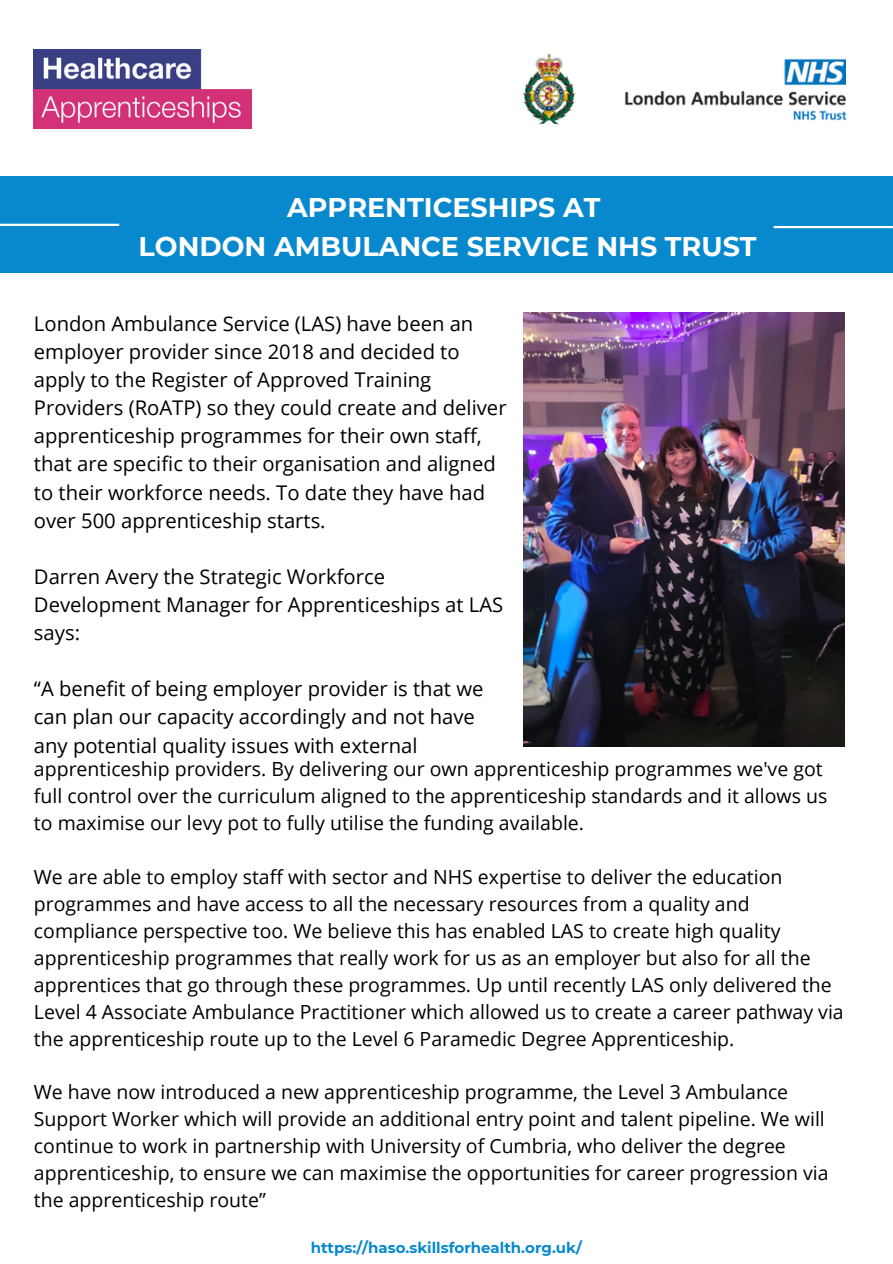
<style>
.page{position:relative;width:893px;height:1264px;background:#fff}
.page>*{position:absolute;margin:0;border:0;box-sizing:border-box;transform-origin:0 0}
.t1{font:700 27px "Montserrat";color:#fff}
.t2{font:20.25px/28px "Open Sans";color:#000}
.t3{font:19.5px/27px "Open Sans";color:#000}
.t4{font:700 15px "Montserrat";color:#0889ce}
</style>
<div class="page">
<img style="left:34px;top:50px;width:217px;height:79px">
<div style="left:0;top:177px;width:892px;height:96px;background:#0889ce"></div>
<hr style="left:0;top:224px;width:119px;height:2px;background:#fff">
<hr style="left:773px;top:226px;width:119px;height:2px;background:#fff">
<img style="left:523px;top:55px;width:322px;height:69px">
<img style="left:523px;top:312px;width:321px;height:434px">
<p class="t1" style="left:287px;top:191px;width:315px">APPRENTICESHIPS AT</p>
<p class="t1" style="left:139px;top:230px;width:619px">LONDON AMBULANCE SERVICE NHS TRUST</p>
<p class="t2" style="left:34px;top:309px;width:474px">London Ambulance Service (LAS) have been an employer provider since 2018 and decided to apply to the Register of Approved Training Providers (RoATP) so they could create and deliver apprenticeship programmes for their own staff, that are specific to their organisation and aligned to their workforce needs. To date they have had over 500 apprenticeship starts.</p>
<p class="t2" style="left:34px;top:562px;width:471px">Darren Avery the Strategic Workforce<br>Development Manager for Apprenticeships at LAS says:</p>
<p class="t2" style="left:34px;top:674px;width:451px">“A benefit of being employer provider is that we can plan our capacity accordingly and not have any potential quality issues with external</p>
<p class="t3" style="left:34px;top:754px;width:794px">apprenticeship providers. By delivering our own apprenticeship programmes we've got full control over the curriculum aligned to the apprenticeship standards and it allows us to maximise our levy pot to fully utilise the funding available.</p>
<p class="t3" style="left:34px;top:862px;width:811px">We are able to employ staff with sector and NHS expertise to deliver the education programmes and have access to all the necessary resources from a quality and compliance perspective too. We believe this has enabled LAS to create high quality apprenticeship programmes that really work for us as an employer but also for all the apprentices that go through these programmes. Up until recently LAS only delivered the Level 4 Associate Ambulance Practitioner which allowed us to create a career pathway via the apprenticeship route up to the Level 6 Paramedic Degree Apprenticeship.</p>
<p class="t3" style="left:34px;top:1078px;width:796px">We have now introduced a new apprenticeship programme, the Level 3 Ambulance Support Worker which will provide an additional entry point and talent pipeline. We will continue to work in partnership with University of Cumbria, who deliver the degree apprenticeship, to ensure we can maximise the opportunities for career progression via the apprenticeship route”</p>
<p class="t4" style="left:311px;top:1238px;width:273px">https://haso.skillsforhealth.org.uk/</p>
</div>
